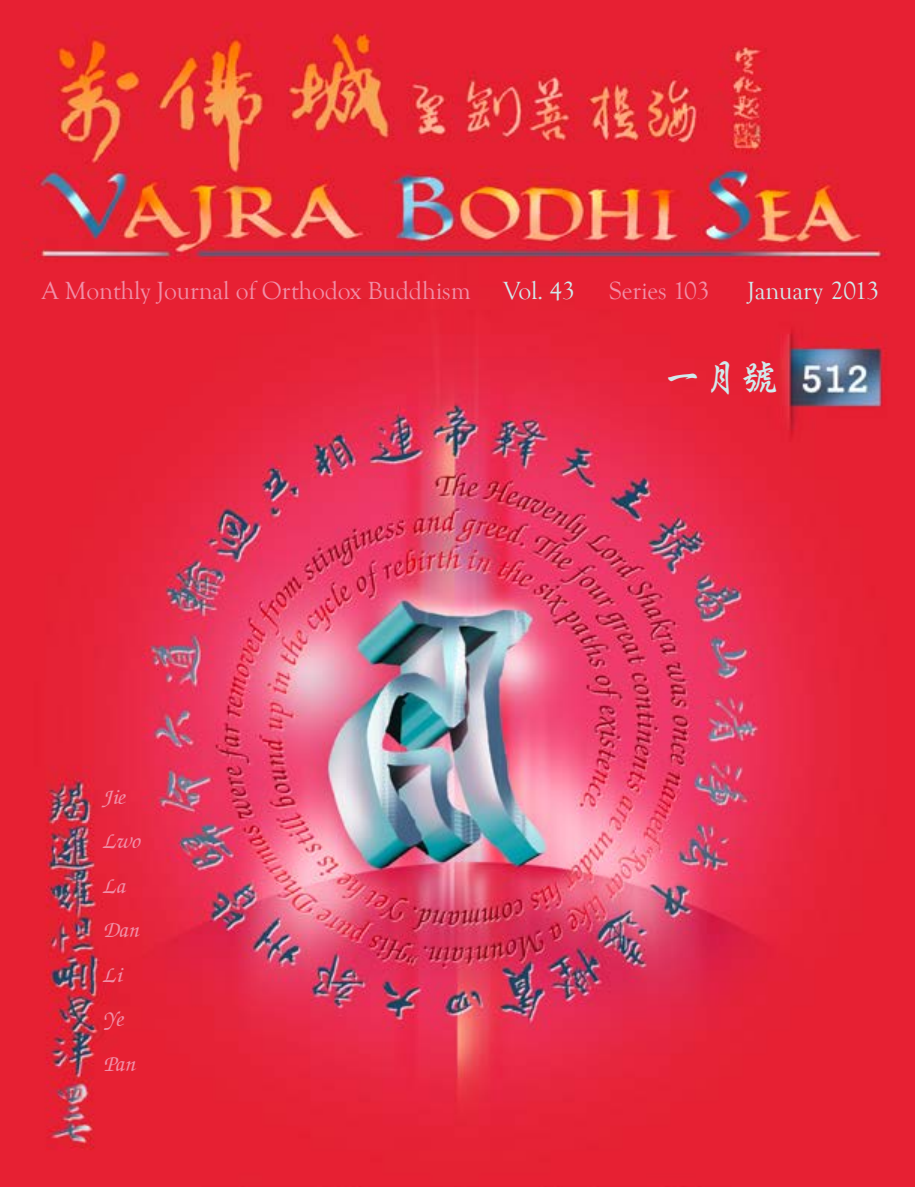
<style>
.page{position:relative;width:915px;height:1187px;background:#fff}
.page>*{position:absolute;margin:0;border:0;box-sizing:border-box;transform-origin:0 0}
.t1{font:700 39px "AR Xing Kai B5";color:#d1eaec}
.t2{font:25.5px "Goudy Old Style T";letter-spacing:-.005em;color:#f18fa7}
.t3{font:25.5px "Goudy Old Style T";letter-spacing:-.005em;color:#d1eaec}
.t4{font:italic 22.5px/44.4px "Zapf Chancery";color:#f18fa7}
</style>
<div class="page">
<img style="left:0;top:0;width:914px;height:1186px">
<p class="t2" style="left:42px;top:277px;width:430px">A Monthly Journal of Orthodox Buddhism</p>
<p class="t3" style="left:503px;top:277px;width:73px">Vol. 43</p>
<p class="t2" style="left:609px;top:277px;width:102px">Series 103</p>
<p class="t3" style="left:746px;top:277px;width:133px">January 2013</p>
<p class="t4" style="left:104px;top:776px;width:39px">Jie<br>Lwo<br>La<br>Dan<br>Li<br>Ye<br>Pan</p>
<h1 class="t1" style="left:662px;top:358px;width:119px">一月號</h1>
</div>
